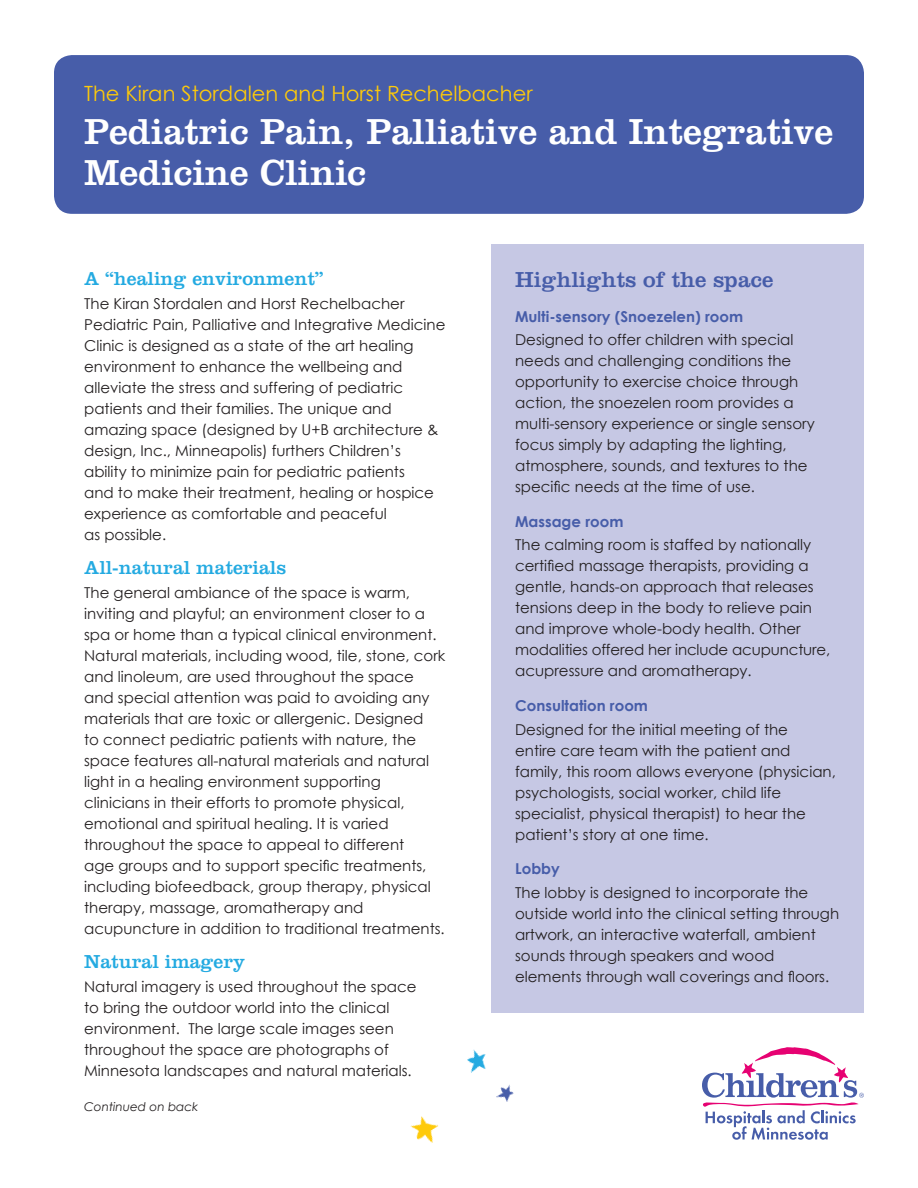
<style>
.page{position:relative;width:918px;height:1188px;background:#fff}
.page>*{position:absolute;margin:0;border:0;box-sizing:border-box;transform-origin:0 0}
.t1{font:37.5px/40.5px "Clarendon LT Std";color:#fff}
.t2{font:22.5px "Clarendon LT Std";color:#475da9}
.t3{font:21px "Century Gothic";color:#feca0a}
.t4{font:19.5px "Clarendon LT Std";color:#24aae1}
.t5{font:15px/21px "Century Gothic";color:#231f20}
.t6{font:700 15px "Century Gothic";color:#475da9}
.t7{font:italic 12px "Century Gothic";color:#231f20}
</style>
<div class="page">
<div style="left:491px;top:244px;width:373px;height:769px;background:#c6c8e4"></div>
<div style="left:54px;top:55px;width:810px;height:159px;background:#475da9;border-radius:18px"></div>
<svg style="left:702px;top:1047px;width:162px;height:93px"></svg>
<img style="left:467px;top:1049px;width:19px;height:24px">
<img style="left:410px;top:1116px;width:28px;height:27px">
<img style="left:496px;top:1084px;width:18px;height:18px">
<h3 class="t3" style="left:84px;top:79px;width:450px">The Kiran Stordalen and Horst Rechelbacher</h3>
<h1 class="t1" style="left:84px;top:111px;width:750px">Pediatric Pain, Palliative and Integrative<br>Medicine Clinic</h1>
<h3 class="t4" style="left:84px;top:267px;width:241px">A “healing environment”</h3>
<p class="t5" style="left:84px;top:293px;width:363px">The Kiran Stordalen and Horst Rechelbacher Pediatric Pain, Palliative and Integrative Medicine Clinic is designed as a state of the art healing environment to enhance the wellbeing and alleviate the stress and suffering of pediatric patients and their families. The unique and amazing space (designed by U+B architecture &amp; design, Inc., Minneapolis) furthers Children’s ability to minimize pain for pediatric patients<br>and to make their treatment, healing or hospice experience as comfortable and peaceful<br>as possible.</p>
<h3 class="t4" style="left:84px;top:556px;width:204px">All-natural materials</h3>
<p class="t5" style="left:84px;top:582px;width:363px">The general ambiance of the space is warm, inviting and playful; an environment closer to a spa or home than a typical clinical environment.<br>Natural materials, including wood, tile, stone, cork and linoleum, are used throughout the space and special attention was paid to avoiding any materials that are toxic or allergenic. Designed<br>to connect pediatric patients with nature, the space features all-natural materials and natural light in a healing environment supporting clinicians in their efforts to promote physical, emotional and spiritual healing. It is varied throughout the space to appeal to different<br>age groups and to support specific treatments, including biofeedback, group therapy, physical therapy, massage, aromatherapy and acupuncture in addition to traditional treatments.</p>
<h3 class="t4" style="left:84px;top:951px;width:162px">Natural imagery</h3>
<p class="t5" style="left:84px;top:976px;width:334px">Natural imagery is used throughout the space to bring the outdoor world into the clinical environment. The large scale images seen throughout the space are photographs of Minnesota landscapes and natural materials.</p>
<p class="t7" style="left:84px;top:1099px;width:116px">Continued on back</p>
<h2 class="t2" style="left:515px;top:266px;width:260px">Highlights of the space</h2>
<p class="t6" style="left:515px;top:305px;width:230px">Multi-sensory (Snoezelen) room</p>
<p class="t5" style="left:515px;top:329px;width:301px">Designed to offer children with special needs and challenging conditions the opportunity to exercise choice through action, the snoezelen room provides a multi-sensory experience or single sensory focus simply by adapting the lighting, atmosphere, sounds, and textures to the specific needs at the time of use.</p>
<p class="t6" style="left:515px;top:510px;width:110px">Massage room</p>
<p class="t5" style="left:515px;top:534px;width:317px">The calming room is staffed by nationally certified massage therapists, providing a gentle, hands-on approach that releases tensions deep in the body to relieve pain and improve whole-body health. Other modalities offered her include acupuncture, acupressure and aromatherapy.</p>
<p class="t6" style="left:515px;top:694px;width:134px">Consultation room</p>
<p class="t5" style="left:515px;top:719px;width:322px">Designed for the initial meeting of the<br>entire care team with the patient and family, this room allows everyone (physician, psychologists, social worker, child life specialist, physical therapist) to hear the patient’s story at one time.</p>
<p class="t6" style="left:515px;top:857px;width:46px">Lobby</p>
<p class="t5" style="left:515px;top:882px;width:326px">The lobby is designed to incorporate the outside world into the clinical setting through artwork, an interactive waterfall, ambient sounds through speakers and wood elements through wall coverings and floors.</p>
</div>
